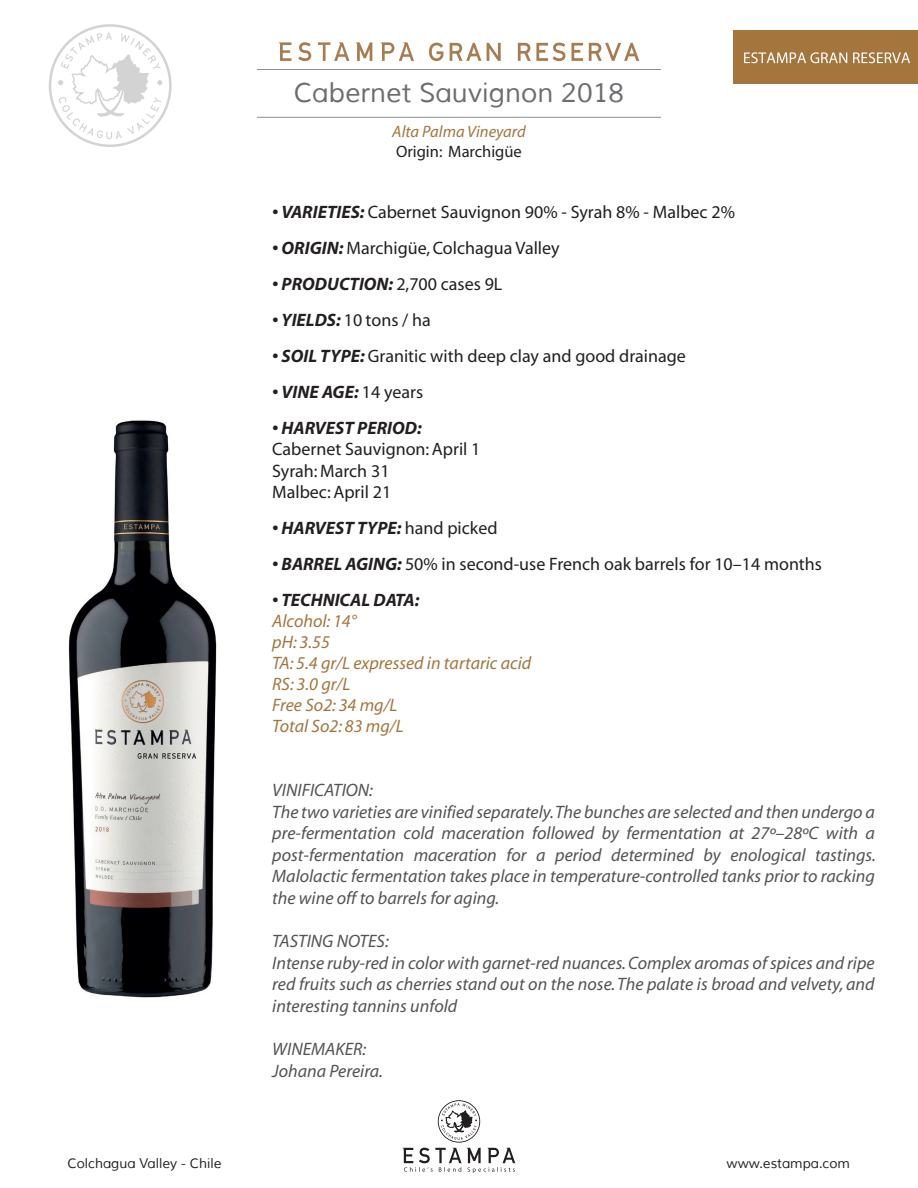
<style>
.page{position:relative;width:918px;height:1188px;background:#fff}
.page>*{position:absolute;margin:0;border:0;box-sizing:border-box;transform-origin:0 0}
.t1{font:27px "Muli";color:#6c6d70}
.t2{font:italic 18px/21.6px "Myriad";color:#535355}
.t3{font:18px/21.6px "Myriad";color:#231f20}
.t4{font:italic 700 18px "Myriad";color:#231f20}
.t5{font:italic 18px/21px "Myriad";color:#a5753e}
.t6{font:italic 16.5px "Myriad";color:#a5753e}
.t7{font:16.5px "Myriad";color:#231f20}
.t8{font:13.5px "Muli";color:#231f20}
.s1{font-weight:700;font-style:italic}
.s2{font-weight:400;font-style:normal}
</style>
<div class="page">
<hr style="left:257px;top:69px;width:404px;height:1px;background:#8d8f92">
<hr style="left:257px;top:117px;width:404px;height:1px;background:#8d8f92">
<svg style="left:49px;top:24px;width:123px;height:123px"></svg>
<svg style="left:403px;top:1100px;width:112px;height:73px"></svg>
<div style="left:734px;top:30px;width:184px;height:54px;background:#a5753e"></div>
<svg style="left:744px;top:52px;width:103px;height:11px"></svg>
<svg style="left:853px;top:52px;width:57px;height:11px"></svg>
<svg style="left:429px;top:43px;width:14px;height:18px"></svg>
<svg style="left:450px;top:43px;width:31px;height:18px"></svg>
<svg style="left:487px;top:43px;width:14px;height:18px"></svg>
<svg style="left:518px;top:43px;width:47px;height:18px"></svg>
<svg style="left:571px;top:43px;width:12px;height:18px"></svg>
<svg style="left:589px;top:43px;width:50px;height:18px"></svg>
<svg style="left:279px;top:42px;width:12px;height:19px"></svg>
<svg style="left:298px;top:42px;width:13px;height:19px"></svg>
<svg style="left:356px;top:42px;width:16px;height:19px"></svg>
<svg style="left:381px;top:42px;width:33px;height:19px"></svg>
<svg style="left:318px;top:42px;width:31px;height:19px"></svg>
<img style="left:68px;top:420px;width:149px;height:578px">
<h1 class="t1" style="left:294px;top:76px;width:332px">Cabernet Sauvignon 2018</h1>
<p class="t6" style="left:392px;top:123px;width:135px">Alta Palma Vineyard</p>
<p class="t7" style="left:396px;top:144px;width:127px">Origin: Marchigüe</p>
<p class="t3" style="left:272px;top:202px;width:464px"><span class="s1">• VARIETIES:</span> Cabernet Sauvignon 90% - Syrah 8% - Malbec 2%</p>
<p class="t3" style="left:272px;top:238px;width:289px"><span class="s1">• ORIGIN:</span> Marchigüe, Colchagua Valley</p>
<p class="t4" style="left:272px;top:274px;width:232px">• PRODUCTION: <span class="s2">2,700 cases 9L</span></p>
<p class="t3" style="left:272px;top:310px;width:160px"><span class="s1">• YIELDS:</span> 10 tons / ha</p>
<p class="t3" style="left:272px;top:346px;width:415px"><span class="s1">• SOIL TYPE:</span> Granitic with deep clay and good drainage</p>
<p class="t4" style="left:272px;top:382px;width:152px">• VINE AGE: <span class="s2">14 years</span></p>
<p class="t4" style="left:272px;top:418px;width:151px">• HARVEST PERIOD:</p>
<p class="t3" style="left:272px;top:439px;width:210px">Cabernet Sauvignon: April 1<br>Syrah: March 31<br>Malbec: April 21</p>
<p class="t4" style="left:272px;top:519px;width:227px">• HARVEST TYPE: <span class="s2">hand picked</span></p>
<p class="t3" style="left:272px;top:554px;width:551px"><span class="s1">• BARREL AGING:</span> 50% in second-use French oak barrels for 10–14 months</p>
<p class="t4" style="left:272px;top:591px;width:149px">• TECHNICAL DATA:</p>
<p class="t5" style="left:272px;top:612px;width:261px">Alcohol: 14°<br>pH: 3.55<br>TA: 5.4 gr/L expressed in tartaric acid<br>RS: 3.0 gr/L<br>Free So2: 34 mg/L<br>Total So2: 83 mg/L</p>
<p class="t2" style="left:272px;top:780px;width:605px">VINIFICATION:<br>The two varieties are vinified separately. The bunches are selected and then undergo a pre-fermentation cold maceration followed by fermentation at 27º–28ºC with a post-fermentation maceration for a period determined by enological tastings.<br>Malolactic fermentation takes place in temperature-controlled tanks prior to racking the wine off to barrels for aging.</p>
<p class="t2" style="left:272px;top:931px;width:604px">TASTING NOTES:<br>Intense ruby-red in color with garnet-red nuances. Complex aromas of spices and ripe red fruits such as cherries stand out on the nose. The palate is broad and velvety, and interesting tannins unfold</p>
<p class="t2" style="left:272px;top:1039px;width:112px">WINEMAKER:<br>Johana Pereira.</p>
<p class="t8" style="left:68px;top:1155px;width:155px">Colchagua Valley - Chile</p>
<p class="t8" style="left:727px;top:1155px;width:125px">www.estampa.com</p>
</div>
